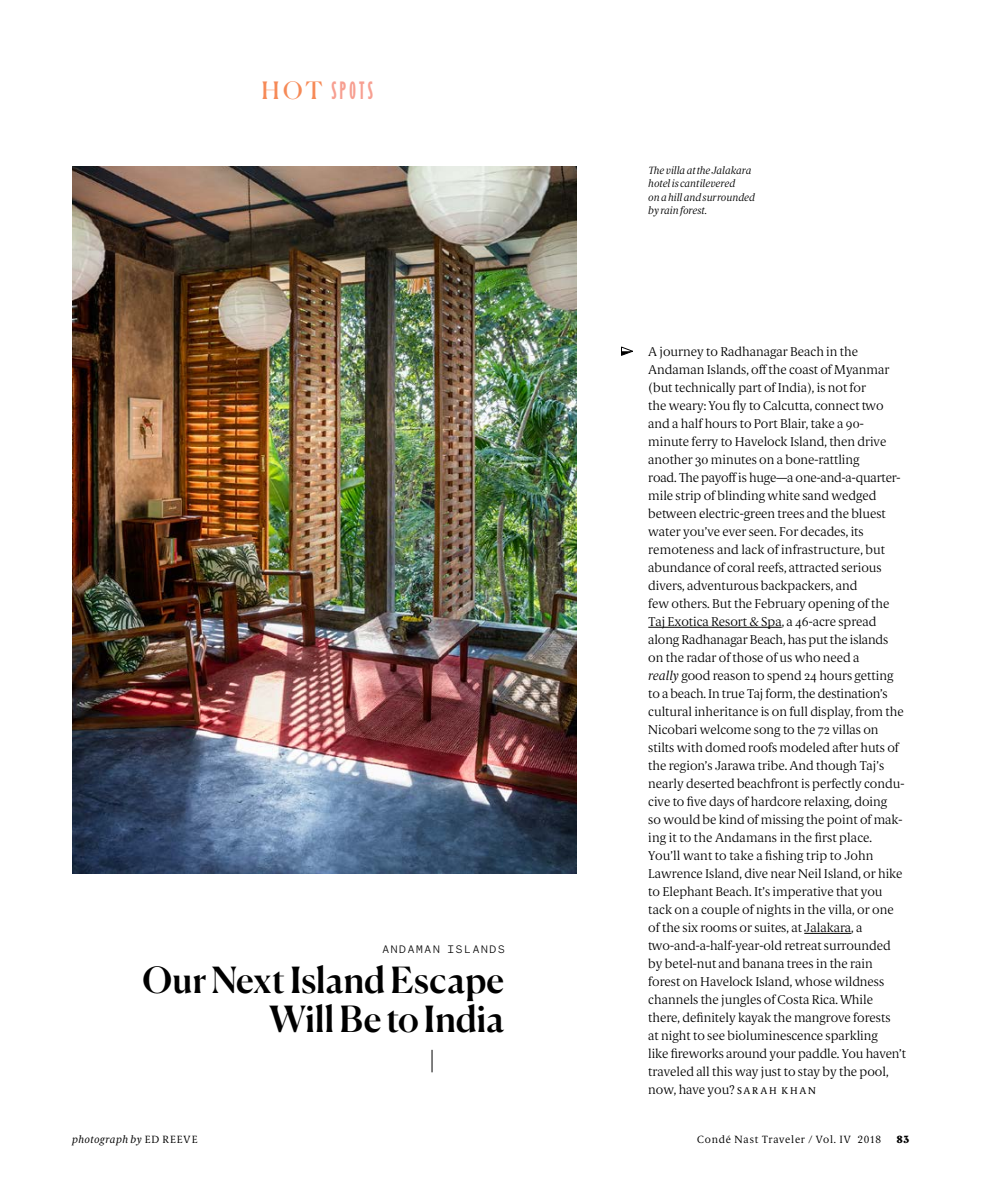
<style>
.page{position:relative;width:986px;height:1202px;background:#fff}
.page>*{position:absolute;margin:0;border:0;box-sizing:border-box;transform-origin:0 0}
.t1{font:500 36px/39px "Canela";letter-spacing:.005em;color:#000;text-align:right}
.t2{font:extra-condensed 22.05px "CNT Chill Gill";letter-spacing:.15em;color:#f79f91}
.t3{font:200 12.75px/18px "Berlingske Serif Text";color:#000}
.t4{font:300 12px "Founders Grotesk Mono";letter-spacing:.09em;color:#000}
.t5{font:italic 200 10.5px/13.5px "Berlingske Serif Text";letter-spacing:-.01em;color:#000}
.t6{font:300 10.5px "Berlingske Serif Text";letter-spacing:.07em;color:#000}
.t7{font:italic 300 10.5px "Berlingske Serif Text";letter-spacing:.03em;color:#000}
.t8{font:900 10.5px "Berlingske Serif Tx";color:#000}
.s1{font-family:"Canela";font-stretch:normal;font-size:23.85px;color:#f68a57}
.s2{font-style:italic}
.s3{font-weight:400;font-size:9.75px}
.s4{font-style:normal}
</style>
<div class="page">
<img style="left:72px;top:166px;width:504px;height:707px">
<hr style="left:648px;top:627px;width:133px;height:1px;background:#000">
<hr style="left:804px;top:933px;width:47px;height:1px;background:#000">
<svg style="left:621px;top:346px;width:12px;height:10px"></svg>
<svg style="left:432px;top:1049px;width:1px;height:23px"></svg>
<h2 class="t2" style="left:261px;top:80px;width:113px"><span class="s1">HOT</span> SPOTS</h2>
<p class="t4" style="left:382px;top:942px;width:125px">ANDAMAN ISLANDS</p>
<h1 class="t1" style="left:143px;top:957px;width:363px">Our Next Island Escape<br>Will Be to India</h1>
<p class="t5" style="left:648px;top:163px;width:108px">The villa at the Jalakara hotel is cantilevered<br>on a hill and surrounded by rain forest.</p>
<p class="t3" style="left:648px;top:342px;width:259px">A journey to Radhanagar Beach in the Andaman Islands, off the coast of Myanmar (but technically part of India), is not for<br>the weary: You fly to Calcutta, connect two and a half hours to Port Blair, take a 90- minute ferry to Havelock Island, then drive another 30 minutes on a bone-rattling<br>road. The payoff is huge—a one-and-a-quarter&shy;mile strip of blinding white sand wedged between electric-green trees and the bluest water you’ve ever seen. For decades, its remoteness and lack of infrastructure, but abundance of coral reefs, attracted serious divers, adventurous backpackers, and<br>few others. But the February opening of the Taj Exotica Resort &amp; Spa, a 46-acre spread along Radhanagar Beach, has put the islands on the radar of those of us who need a<br><span class="s2">really</span> good reason to spend 24 hours getting to a beach. In true Taj form, the destination’s cultural inheritance is on full display, from the Nicobari welcome song to the 72 villas on stilts with domed roofs modeled after huts of the region’s Jarawa tribe. And though Taj’s nearly deserted beachfront is perfectly condu&shy;cive to five days of hardcore relaxing, doing<br>so would be kind of missing the point of mak&shy;ing it to the Andamans in the first place.<br>You’ll want to take a fishing trip to John Lawrence Island, dive near Neil Island, or hike to Elephant Beach. It’s imperative that you tack on a couple of nights in the villa, or one of the six rooms or suites, at Jalakara, a two-and-a-half-year-old retreat surrounded by betel-nut and banana trees in the rain forest on Havelock Island, whose wildness channels the jungles of Costa Rica. While there, definitely kayak the mangrove forests<br>at night to see bioluminescence sparkling<br>like fireworks around your paddle. You haven’t traveled all this way just to stay by the pool, now, have you? <span class="s3">SA R A H K H A N</span></p>
<p class="t7" style="left:72px;top:1132px;width:127px">photograph by <span class="s4">ED REEVE</span></p>
<p class="t6" style="left:697px;top:1132px;width:185px">Condé Nast Traveler / Vol. IV 2018</p>
<p class="t8" style="left:896px;top:1131px;width:14px">83</p>
</div>
